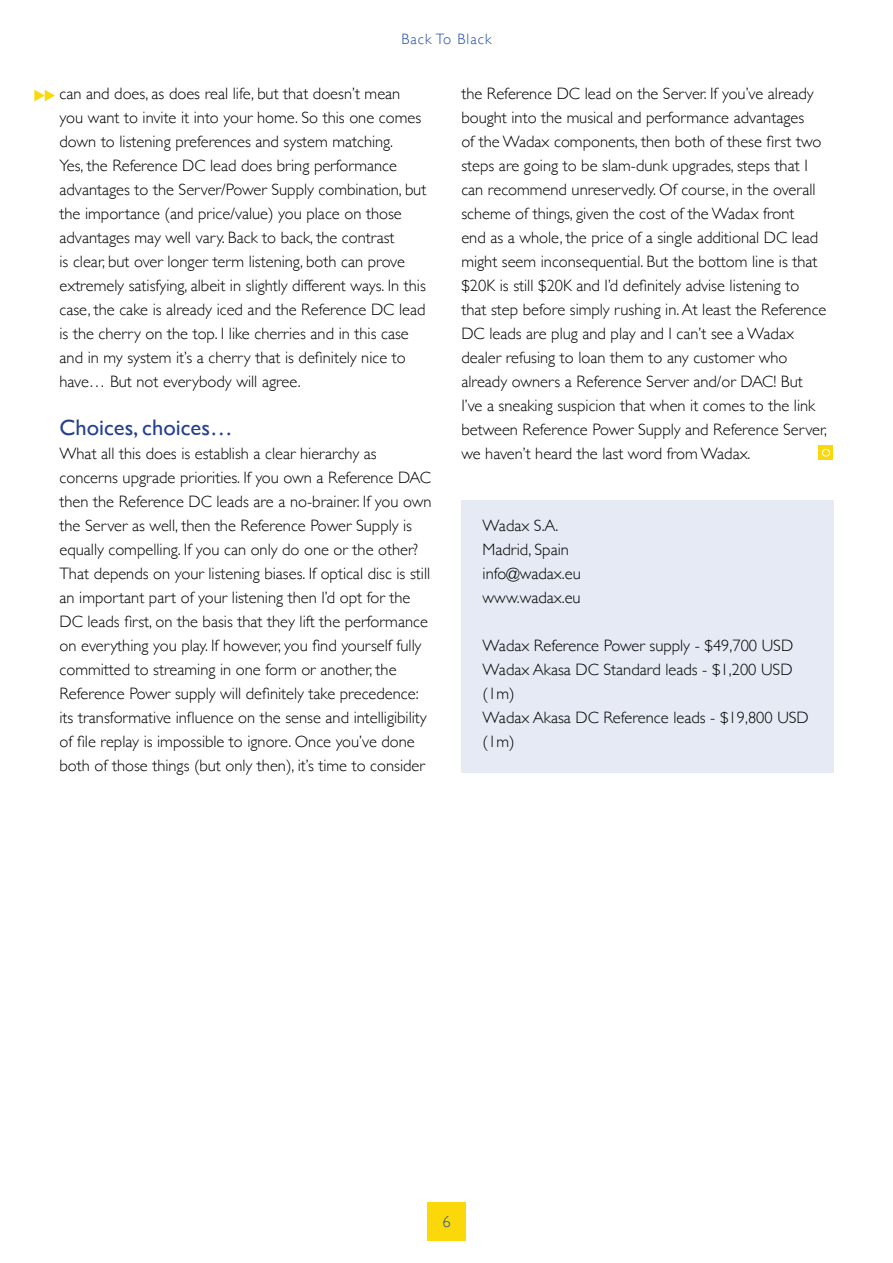
<style>
.page{position:relative;width:893px;height:1263px;background:#fff}
.page>*{position:absolute;margin:0;border:0;box-sizing:border-box;transform-origin:0 0}
.t1{font:22.5px "Gill Sans";color:#25408f}
.t2{font:300 16.5px/24px "Gill Sans";color:#000}
.t3{font:300 16.5px "Gill Sans";color:#244ea2}
.t4{font:300 15px "Gill Sans";letter-spacing:.07em;color:#244ea2}
</style>
<div class="page">
<div style="left:427px;top:1202px;width:39px;height:39px;background:#fad809"></div>
<svg style="left:34px;top:90px;width:21px;height:11px"></svg>
<div style="left:461px;top:501px;width:372px;height:272px;background:#e5eaf4"></div>
<div style="left:819px;top:446px;width:14px;height:14px;background:#fad809"></div>
<svg style="left:822px;top:449px;width:8px;height:8px"></svg>
<p class="t4" style="left:401px;top:28px;width:92px">Back To Black</p>
<p class="t2" style="left:60px;top:81px;width:368px">can and does, as does real life, but that doesn’t mean you want to invite it into your home. So this one comes down to listening preferences and system matching.<br>Yes, the Reference DC lead does bring performance advantages to the Server/Power Supply combination, but the importance (and price/value) you place on those advantages may well vary. Back to back, the contrast<br>is clear, but over longer term listening, both can prove extremely satisfying, albeit in slightly different ways. In this case, the cake is already iced and the Reference DC lead is the cherry on the top. I like cherries and in this case and in my system it’s a cherry that is definitely nice to have… But not everybody will agree.</p>
<h1 class="t1" style="left:60px;top:414px;width:175px">Choices, choices…</h1>
<p class="t2" style="left:60px;top:441px;width:373px">What all this does is establish a clear hierarchy as concerns upgrade priorities. If you own a Reference DAC then the Reference DC leads are a no-brainer. If you own the Server as well, then the Reference Power Supply is equally compelling. If you can only do one or the other?<br>That depends on your listening biases. If optical disc is still an important part of your listening then I’d opt for the DC leads first, on the basis that they lift the performance on everything you play. If however, you find yourself fully committed to streaming in one form or another, the Reference Power supply will definitely take precedence: its transformative influence on the sense and intelligibility of file replay is impossible to ignore. Once you’ve done both of those things (but only then), it’s time to consider</p>
<p class="t2" style="left:461px;top:81px;width:367px">the Reference DC lead on the Server. If you’ve already bought into the musical and performance advantages<br>of the Wadax components, then both of these first two steps are going to be slam-dunk upgrades, steps that I can recommend unreservedly. Of course, in the overall scheme of things, given the cost of the Wadax front<br>end as a whole, the price of a single additional DC lead might seem inconsequential. But the bottom line is that $20K is still $20K and I’d definitely advise listening to that step before simply rushing in. At least the Reference DC leads are plug and play and I can’t see a Wadax dealer refusing to loan them to any customer who already owners a Reference Server and/or DAC! But I’ve a sneaking suspicion that when it comes to the link between Reference Power Supply and Reference Server, we haven’t heard the last word from Wadax.</p>
<p class="t2" style="left:483px;top:513px;width:100px">Wadax S.A.<br>Madrid, Spain info@wadax.eu www.wadax.eu</p>
<p class="t2" style="left:483px;top:633px;width:328px">Wadax Reference Power supply - $49,700 USD<br>Wadax Akasa DC Standard leads - $1,200 USD (1m)<br>Wadax Akasa DC Reference leads - $19,800 USD (1m)</p>
<p class="t3" style="left:442px;top:1208px;width:10px">6</p>
</div>
